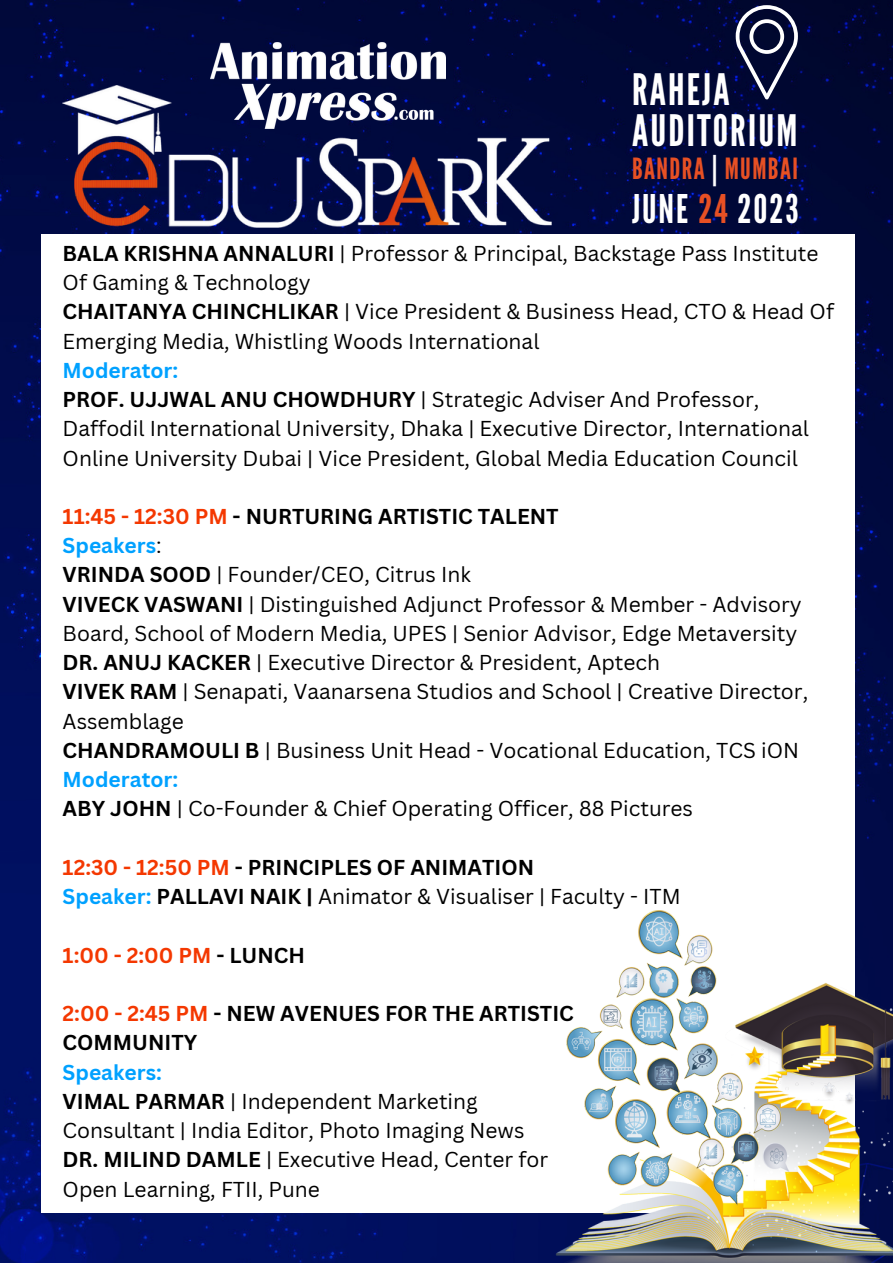
<style>
.page{position:relative;width:893px;height:1264px;background:#fff}
.page>*{position:absolute;margin:0;border:0;box-sizing:border-box;transform-origin:0 0}
.t1{font:43.2px "League Gothic";letter-spacing:.05em;color:#fff}
.t2{font:39.45px "League Gothic";letter-spacing:.05em;color:#fff}
.t3{font:29.1px "League Gothic";letter-spacing:.05em;color:#e75024}
.t4{font:21px/29.2px "Canva Sans";color:#000}
.t5{font:700 21px "Canva Sans";color:#000}
.t6{font:700 21px "Canva Sans";color:#00a1ff}
.t7{font:700 21px "Canva Sans";color:#f43801}
.s1{color:#fff}
.s2{color:#e75024}
.s3{font-weight:700}
.s4{color:#f43801}
.s5{font-weight:400;color:#000}
.s6{font-weight:700;color:#00a1ff}
.s7{color:#000}
</style>
<div class="page">
<img style="left:0;top:0;width:892px;height:1262px">
<img style="left:63px;top:86px;width:489px;height:141px">
<img style="left:211px;top:43px;width:234px;height:85px">
<div style="left:41px;top:234px;width:813px;height:978px;background:#fff"></div>
<img style="left:532px;top:910px;width:360px;height:352px">
<svg style="left:735px;top:5px;width:62px;height:95px"></svg>
<p class="t1" style="left:632px;top:65px;width:99px">RAHEJA</p>
<p class="t1" style="left:632px;top:106px;width:167px">AUDITORIUM</p>
<p class="t3" style="left:632px;top:152px;width:167px">BANDRA <span class="s1">|</span> MUMBAI</p>
<p class="t2" style="left:632px;top:186px;width:168px">JUNE <span class="s2">24</span> 2023</p>
<p class="t4" style="left:63px;top:238px;width:757px"><span class="s3">BALA KRISHNA ANNALURI</span> | Professor &amp; Principal, Backstage Pass Institute<br>Of Gaming &amp; Technology</p>
<p class="t4" style="left:63px;top:296px;width:772px"><span class="s3">CHAITANYA CHINCHLIKAR</span> | Vice President &amp; Business Head, CTO &amp; Head Of<br>Emerging Media, Whistling Woods International</p>
<p class="t6" style="left:63px;top:355px;width:117px">Moderator:</p>
<p class="t4" style="left:63px;top:384px;width:748px"><span class="s3">PROF. UJJWAL ANU CHOWDHURY</span> | Strategic Adviser And Professor,<br>Daffodil International University, Dhaka | Executive Director, International<br>Online University Dubai | Vice President, Global Media Education Council</p>
<p class="t5" style="left:63px;top:501px;width:497px"><span class="s4">11:45 - 12:30 PM</span> - NURTURING ARTISTIC TALENT</p>
<p class="t6" style="left:63px;top:531px;width:100px">Speakers<span class="s5">:</span></p>
<p class="t4" style="left:63px;top:559px;width:410px"><span class="s3">VRINDA SOOD</span> | Founder/CEO, Citrus Ink</p>
<p class="t4" style="left:63px;top:589px;width:740px"><span class="s3">VIVECK VASWANI</span> | Distinguished Adjunct Professor &amp; Member - Advisory<br>Board, School of Modern Media, UPES | Senior Advisor, Edge Metaversity</p>
<p class="t4" style="left:63px;top:647px;width:599px"><span class="s3">DR. ANUJ KACKER</span> | Executive Director &amp; President, Aptech</p>
<p class="t4" style="left:63px;top:676px;width:747px"><span class="s3">VIVEK RAM</span> | Senapati, Vaanarsena Studios and School | Creative Director,<br>Assemblage</p>
<p class="t4" style="left:63px;top:735px;width:738px"><span class="s3">CHANDRAMOULI B</span> | Business Unit Head - Vocational Education, TCS iON</p>
<p class="t6" style="left:63px;top:764px;width:117px">Moderator:</p>
<p class="t4" style="left:63px;top:793px;width:632px"><span class="s3">ABY JOHN</span> | Co-Founder &amp; Chief Operating Officer, 88 Pictures</p>
<p class="t5" style="left:63px;top:852px;width:473px"><span class="s4">12:30 - 12:50 PM</span> - PRINCIPLES OF ANIMATION</p>
<p class="t4" style="left:63px;top:881px;width:619px"><span class="s6">Speaker:</span> <span class="s3">PALLAVI NAIK |</span> Animator &amp; Visualiser | Faculty - ITM</p>
<p class="t7" style="left:63px;top:940px;width:244px">1:00 - 2:00 PM <span class="s7">- LUNCH</span></p>
<p class="t5" style="left:63px;top:998px;width:512px"><span class="s4">2:00 - 2:45 PM</span> - NEW AVENUES FOR THE ARTISTIC</p>
<p class="t5" style="left:63px;top:1027px;width:136px">COMMUNITY</p>
<p class="t6" style="left:63px;top:1057px;width:101px">Speakers:</p>
<p class="t4" style="left:63px;top:1085px;width:416px"><span class="s3">VIMAL PARMAR</span> | Independent Marketing</p>
<p class="t4" style="left:63px;top:1115px;width:463px">Consultant | India Editor, Photo Imaging News</p>
<p class="t4" style="left:63px;top:1144px;width:487px"><span class="s3">DR. MILIND DAMLE</span> | Executive Head, Center for</p>
<p class="t4" style="left:63px;top:1173px;width:259px">Open Learning, FTII, Pune</p>
</div>
